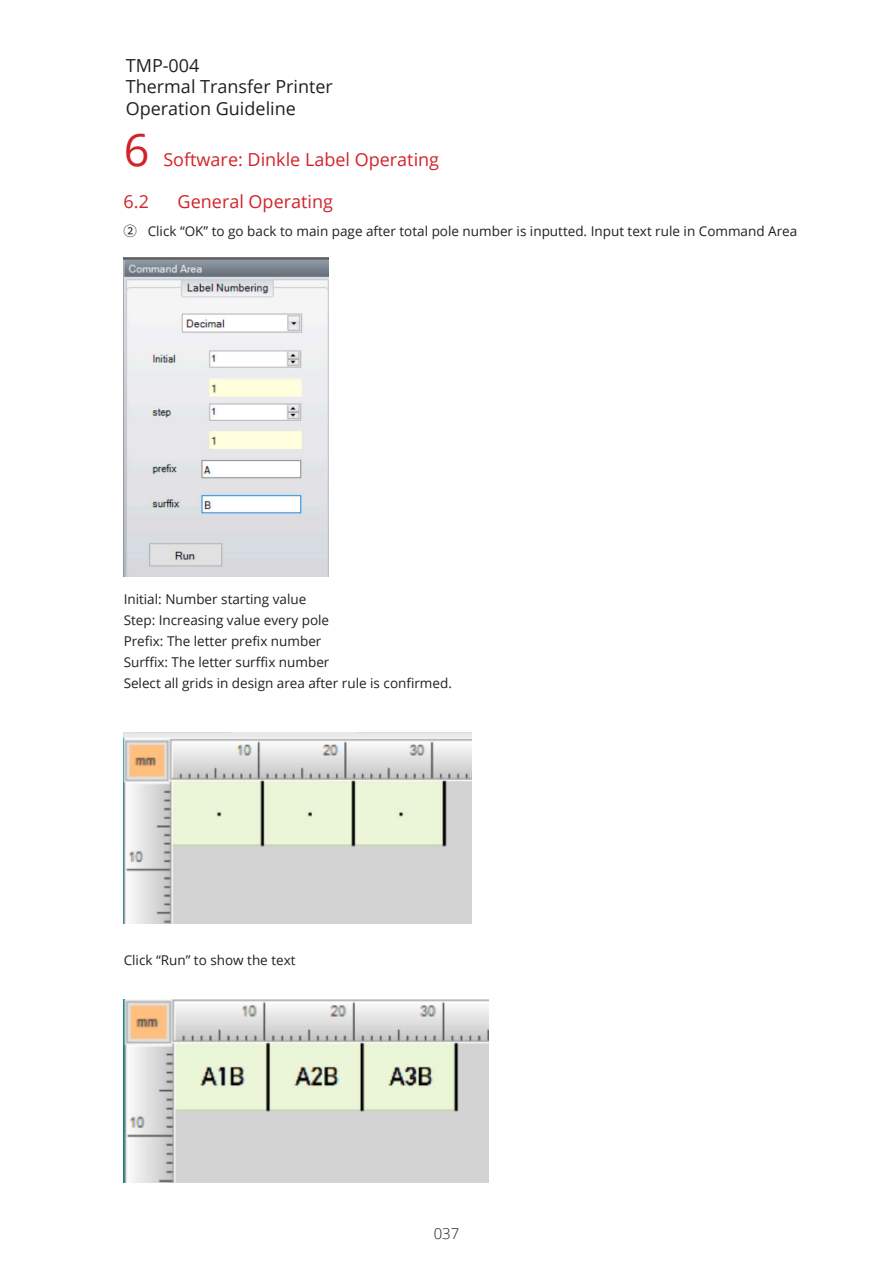
<style>
.page{position:relative;width:893px;height:1263px;background:#fff}
.page>*{position:absolute;margin:0;border:0;box-sizing:border-box;transform-origin:0 0}
.t1{font:45px "Open Sans";color:#d1232a}
.t2{font:18px "Open Sans";color:#d1232a}
.t3{font:18px "Open Sans";color:#231f20}
.t4{font:300 15px "Open Sans";color:#231f20}
.t5{font:13.5px "Open Sans";color:#231f20}
.s1{font-family:"Noto Sans CJ Ktc"}
</style>
<div class="page">
<img style="left:124px;top:732px;width:348px;height:192px">
<img style="left:124px;top:999px;width:364px;height:183px">
<img style="left:124px;top:258px;width:204px;height:318px">
<p class="t3" style="left:126px;top:53px;width:75px">TMP-004</p>
<p class="t3" style="left:126px;top:74px;width:209px">Thermal Transfer Printer</p>
<p class="t3" style="left:126px;top:96px;width:172px">Operation Guideline</p>
<p class="t1" style="left:124px;top:119px;width:27px">6</p>
<p class="t2" style="left:163px;top:147px;width:277px">Software: Dinkle Label Operating</p>
<p class="t2" style="left:124px;top:189px;width:27px">6.2</p>
<p class="t2" style="left:178px;top:189px;width:157px">General Operating</p>
<p class="t5" style="left:124px;top:222px;width:675px"><span class="s1">②</span> Click “OK” to go back to main page after total pole number is inputted. Input text rule in Command Area</p>
<p class="t5" style="left:124px;top:590px;width:184px">Initial: Number starting value</p>
<p class="t5" style="left:124px;top:611px;width:207px">Step: Increasing value every pole</p>
<p class="t5" style="left:124px;top:632px;width:199px">Prefix: The letter prefix number</p>
<p class="t5" style="left:124px;top:653px;width:207px">Surffix: The letter surffix number</p>
<p class="t5" style="left:124px;top:674px;width:330px">Select all grids in design area after rule is confirmed.</p>
<p class="t5" style="left:124px;top:951px;width:173px">Click “Run” to show the text</p>
<p class="t4" style="left:434px;top:1223px;width:27px">037</p>
</div>
